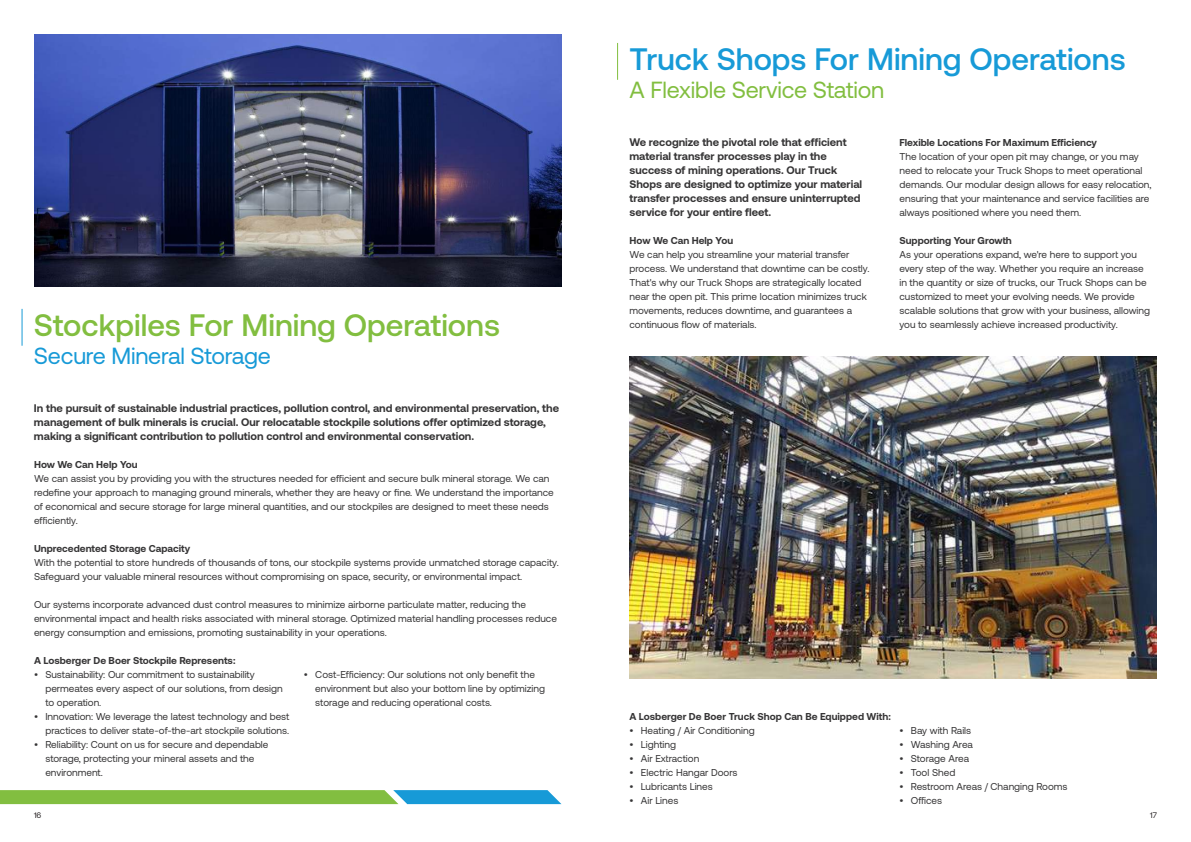
<style>
.page{position:relative;width:1191px;height:842px;background:#fff}
.page>*{position:absolute;margin:0;border:0;box-sizing:border-box;transform-origin:0 0}
.t1{font:500 31px "Aeonik";color:#179ad7}
.t2{font:500 31px "Aeonik";color:#82be40}
.t3{font:23.3px "Aeonik";letter-spacing:-.01em;color:#82be40}
.t4{font:23.3px "Aeonik";letter-spacing:-.01em;color:#179ad7}
.t5{font:700 11px/14px "Aeonik";color:#363536}
.t6{font:10px/14px "Aeonik";color:#363536}
.t7{font:700 10px "Aeonik";color:#363536}
.t8{font:8px "Aeonik";color:#231f20}
</style>
<div class="page">
<img style="left:34px;top:34px;width:527px;height:252px">
<img style="left:629px;top:356px;width:528px;height:322px">
<svg style="left:0;top:790px;width:561px;height:14px;background:#69b66f"></svg>
<hr style="left:617px;top:43px;width:1px;height:37px;background:#82be40">
<hr style="left:22px;top:309px;width:1px;height:37px;background:#179ad7">
<h1 class="t1" style="left:629px;top:42px;width:498px">Truck Shops For Mining Operations</h1>
<h1 class="t2" style="left:34px;top:307px;width:467px">Stockpiles For Mining Operations</h1>
<h2 class="t4" style="left:34px;top:343px;width:238px">Secure Mineral Storage</h2>
<p class="t5" style="left:34px;top:401px;width:526px">In the pursuit of sustainable industrial practices, pollution control, and environmental preservation, the management of bulk minerals is crucial. Our relocatable stockpile solutions offer optimized storage, making a significant contribution to pollution control and environmental conservation.</p>
<p class="t7" style="left:34px;top:459px;width:105px">How We Can Help You</p>
<p class="t6" style="left:34px;top:472px;width:521px">We can assist you by providing you with the structures needed for efficient and secure bulk mineral storage. We can redefine your approach to managing ground minerals, whether they are heavy or fine. We understand the importance of economical and secure storage for large mineral quantities, and our stockpiles are designed to meet these needs efficiently.</p>
<p class="t7" style="left:34px;top:543px;width:158px">Unprecedented Storage Capacity</p>
<p class="t6" style="left:34px;top:556px;width:526px">With the potential to store hundreds of thousands of tons, our stockpile systems provide unmatched storage capacity.<br>Safeguard your valuable mineral resources without compromising on space, security, or environmental impact.</p>
<p class="t6" style="left:34px;top:598px;width:524px">Our systems incorporate advanced dust control measures to minimize airborne particulate matter, reducing the environmental impact and health risks associated with mineral storage. Optimized material handling processes reduce energy consumption and emissions, promoting sustainability in your operations.</p>
<p class="t7" style="left:34px;top:655px;width:203px">A Losberger De Boer Stockpile Represents:</p>
<p class="t6" style="left:45px;top:668px;width:239px;text-indent:-11px">• Sustainability: Our commitment to sustainability permeates every aspect of our solutions, from design to operation.</p>
<p class="t6" style="left:34px;top:710px;width:257px;text-align:right">• Innovation: We leverage the latest technology and best practices to deliver state-of-the-art stockpile solutions.</p>
<p class="t6" style="left:45px;top:738px;width:225px;text-indent:-11px">• Reliability: Count on us for secure and dependable storage, protecting your mineral assets and the environment.</p>
<p class="t6" style="left:315px;top:668px;width:231px;text-indent:-11px">• Cost-Efficiency: Our solutions not only benefit the environment but also your bottom line by optimizing storage and reducing operational costs.</p>
<h2 class="t3" style="left:629px;top:77px;width:256px">A Flexible Service Station</h2>
<p class="t5" style="left:629px;top:135px;width:234px">We recognize the pivotal role that efficient material transfer processes play in the success of mining operations. Our Truck Shops are designed to optimize your material transfer processes and ensure uninterrupted service for your entire fleet.</p>
<p class="t7" style="left:629px;top:235px;width:105px">How We Can Help You</p>
<p class="t6" style="left:629px;top:248px;width:241px">We can help you streamline your material transfer process. We understand that downtime can be costly.<br>That's why our Truck Shops are strategically located near the open pit. This prime location minimizes truck movements, reduces downtime, and guarantees a continuous flow of materials.</p>
<p class="t7" style="left:899px;top:137px;width:199px">Flexible Locations For Maximum Efficiency</p>
<p class="t6" style="left:899px;top:150px;width:254px">The location of your open pit may change, or you may need to relocate your Truck Shops to meet operational demands. Our modular design allows for easy relocation, ensuring that your maintenance and service facilities are always positioned where you need them.</p>
<p class="t7" style="left:899px;top:235px;width:114px">Supporting Your Growth</p>
<p class="t6" style="left:899px;top:248px;width:252px">As your operations expand, we're here to support you every step of the way. Whether you require an increase in the quantity or size of trucks, our Truck Shops can be customized to meet your evolving needs. We provide scalable solutions that grow with your business, allowing you to seamlessly achieve increased productivity.</p>
<p class="t7" style="left:629px;top:711px;width:263px">A Losberger De Boer Truck Shop Can Be Equipped With:</p>
<p class="t6" style="left:629px;top:724px;width:127px">• Heating / Air Conditioning</p>
<p class="t6" style="left:629px;top:738px;width:48px">• Lighting</p>
<p class="t6" style="left:629px;top:752px;width:71px">• Air Extraction</p>
<p class="t6" style="left:629px;top:766px;width:110px">• Electric Hangar Doors</p>
<p class="t6" style="left:629px;top:780px;width:85px">• Lubricants Lines</p>
<p class="t6" style="left:629px;top:794px;width:50px">• Air Lines</p>
<p class="t6" style="left:899px;top:724px;width:73px">• Bay with Rails</p>
<p class="t6" style="left:899px;top:738px;width:75px">• Washing Area</p>
<p class="t6" style="left:899px;top:752px;width:71px">• Storage Area</p>
<p class="t6" style="left:899px;top:766px;width:57px">• Tool Shed</p>
<p class="t6" style="left:899px;top:780px;width:169px">• Restroom Areas / Changing Rooms</p>
<p class="t6" style="left:899px;top:794px;width:44px">• Offices</p>
<p class="t8" style="left:34px;top:811px;width:9px">16</p>
<p class="t8" style="left:1150px;top:811px;width:8px">17</p>
</div>
